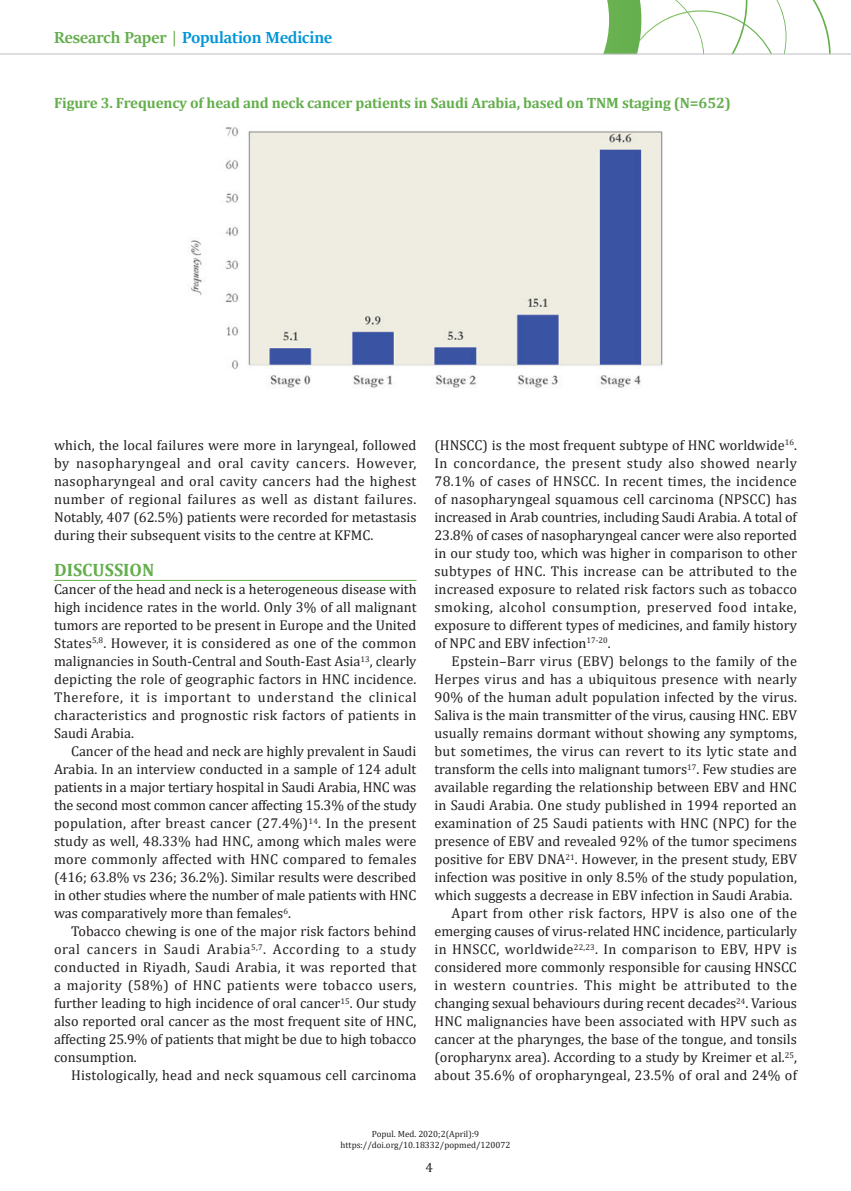
<style>
.page{position:relative;width:851px;height:1191px;background:#fff}
.page>*{position:absolute;margin:0;border:0;box-sizing:border-box;transform-origin:0 0}
.t1{font:700 18px "Sitka Banner";color:#0095d9}
.t2{font:700 18px "Cambria";color:#64ae4d}
.t3{font:700 15px "Cambria";letter-spacing:-.01em;color:#64ae4d}
.t4{font:14.25px/18px "Cambria";color:#231f20;text-align:justify}
.t5{font:14.25px "Cambria";letter-spacing:.02em;color:#231f20}
.t6{font:14.25px "Cambria";letter-spacing:.025em;color:#231f20}
.t7{font:14.25px "Cambria";letter-spacing:.04em;color:#231f20}
.t8{font:13.5px "Cambria";color:#231f20}
.t9{font:9px/10.8px "Cambria";color:#231f20;text-align:center}
.s1{color:#64ae4d}
</style>
<div class="page">
<svg style="left:536px;top:0;width:294px;height:54px"></svg>
<hr style="left:0;top:54px;width:850px;height:1px;background:#bcbdc0">
<hr style="left:54px;top:580px;width:362px;height:1px;background:#64ae4d">
<img style="left:190px;top:127px;width:473px;height:261px">
<p class="t1" style="left:54px;top:25px;width:279px"><span class="s1">Research Paper |</span> Population Medicine</p>
<p class="t3" style="left:54px;top:92px;width:678px">Figure 3. Frequency of head and neck cancer patients in Saudi Arabia, based on TNM staging (N=652)</p>
<p class="t4" style="left:54px;top:436px;width:364px">which, the local failures were more in laryngeal, followed by nasopharyngeal and oral cavity cancers. However, nasopharyngeal and oral cavity cancers had the highest number of regional failures as well as distant failures.<br>Notably, 407 (62.5%) patients were recorded for metastasis during their subsequent visits to the centre at KFMC.</p>
<p class="t2" style="left:54px;top:557px;width:102px">DISCUSSION</p>
<p class="t4" style="left:54px;top:580px;width:364px">Cancer of the head and neck is a heterogeneous disease with high incidence rates in the world. Only 3% of all malignant tumors are reported to be present in Europe and the United States<sup>5,8</sup>. However, it is considered as one of the common malignancies in South-Central and South-East Asia<sup>13</sup>, clearly depicting the role of geographic factors in HNC incidence.<br>Therefore, it is important to understand the clinical characteristics and prognostic risk factors of patients in Saudi Arabia.</p>
<p class="t4" style="left:54px;top:742px;width:364px;text-indent:17px">Cancer of the head and neck are highly prevalent in Saudi Arabia. In an interview conducted in a sample of 124 adult patients in a major tertiary hospital in Saudi Arabia, HNC was the second most common cancer affecting 15.3% of the study population, after breast cancer (27.4%)<sup>14</sup>. In the present study as well, 48.33% had HNC, among which males were more commonly affected with HNC compared to females (416; 63.8% vs 236; 36.2%). Similar results were described in other studies where the number of male patients with HNC was comparatively more than females<sup>6</sup>.</p>
<p class="t4" style="left:54px;top:922px;width:364px;text-indent:17px">Tobacco chewing is one of the major risk factors behind oral cancers in Saudi Arabia<sup>5,7</sup>. According to a study conducted in Riyadh, Saudi Arabia, it was reported that a majority (58%) of HNC patients were tobacco users, further leading to high incidence of oral cancer<sup>15</sup>. Our study also reported oral cancer as the most frequent site of HNC, affecting 25.9% of patients that might be due to high tobacco consumption.</p>
<p class="t4" style="left:71px;top:1066px;width:347px">Histologically, head and neck squamous cell carcinoma</p>
<p class="t4" style="left:434px;top:436px;width:364px">(HNSCC) is the most frequent subtype of HNC worldwide<sup>16</sup>.<br>In concordance, the present study also showed nearly 78.1% of cases of HNSCC. In recent times, the incidence of nasopharyngeal squamous cell carcinoma (NPSCC) has increased in Arab countries, including Saudi Arabia. A total of 23.8% of cases of nasopharyngeal cancer were also reported in our study too, which was higher in comparison to other subtypes of HNC. This increase can be attributed to the increased exposure to related risk factors such as tobacco smoking, alcohol consumption, preserved food intake, exposure to different types of medicines, and family history of NPC and EBV infection<sup>17-20</sup>.</p>
<p class="t5" style="left:451px;top:653px;width:347px">Epstein–Barr virus (EBV) belongs to the family of the</p>
<p class="t5" style="left:434px;top:671px;width:364px">Herpes virus and has a ubiquitous presence with nearly</p>
<p class="t4" style="left:434px;top:688px;width:364px">90% of the human adult population infected by the virus.</p>
<p class="t4" style="left:434px;top:706px;width:364px">Saliva is the main transmitter of the virus, causing HNC. EBV</p>
<p class="t4" style="left:434px;top:724px;width:364px">usually remains dormant without showing any symptoms,</p>
<p class="t5" style="left:434px;top:743px;width:364px">but sometimes, the virus can revert to its lytic state and</p>
<p class="t4" style="left:434px;top:760px;width:364px">transform the cells into malignant tumors<sup>17</sup>. Few studies are</p>
<p class="t4" style="left:434px;top:778px;width:364px">available regarding the relationship between EBV and HNC</p>
<p class="t4" style="left:434px;top:796px;width:364px">in Saudi Arabia. One study published in 1994 reported an</p>
<p class="t4" style="left:434px;top:814px;width:364px">examination of 25 Saudi patients with HNC (NPC) for the</p>
<p class="t4" style="left:434px;top:832px;width:364px">presence of EBV and revealed 92% of the tumor specimens</p>
<p class="t4" style="left:434px;top:850px;width:364px">positive for EBV DNA<sup>21</sup>. However, in the present study, EBV</p>
<p class="t4" style="left:434px;top:868px;width:364px">infection was positive in only 8.5% of the study population,</p>
<p class="t4" style="left:434px;top:886px;width:359px">which suggests a decrease in EBV infection in Saudi Arabia.</p>
<p class="t6" style="left:451px;top:905px;width:347px">Apart from other risk factors, HPV is also one of the</p>
<p class="t4" style="left:434px;top:922px;width:364px">emerging causes of virus-related HNC incidence, particularly</p>
<p class="t6" style="left:434px;top:941px;width:364px">in HNSCC, worldwide<sup>22,23</sup>. In comparison to EBV, HPV is</p>
<p class="t4" style="left:434px;top:958px;width:364px">considered more commonly responsible for causing HNSCC</p>
<p class="t7" style="left:434px;top:977px;width:364px">in western countries. This might be attributed to the</p>
<p class="t4" style="left:434px;top:994px;width:364px">changing sexual behaviours during recent decades<sup>24</sup>. Various</p>
<p class="t4" style="left:434px;top:1012px;width:364px">HNC malignancies have been associated with HPV such as</p>
<p class="t4" style="left:434px;top:1030px;width:364px">cancer at the pharynges, the base of the tongue, and tonsils</p>
<p class="t4" style="left:434px;top:1048px;width:364px">(oropharynx area). According to a study by Kreimer et al.<sup>25</sup>,</p>
<p class="t4" style="left:434px;top:1066px;width:364px">about 35.6% of oropharyngeal, 23.5% of oral and 24% of</p>
<p class="t9" style="left:340px;top:1128px;width:171px">Popul. Med. 2020;2(April):9 https://doi.org/10.18332/popmed/120072</p>
<p class="t8" style="left:425px;top:1159px;width:9px">4</p>
</div>
